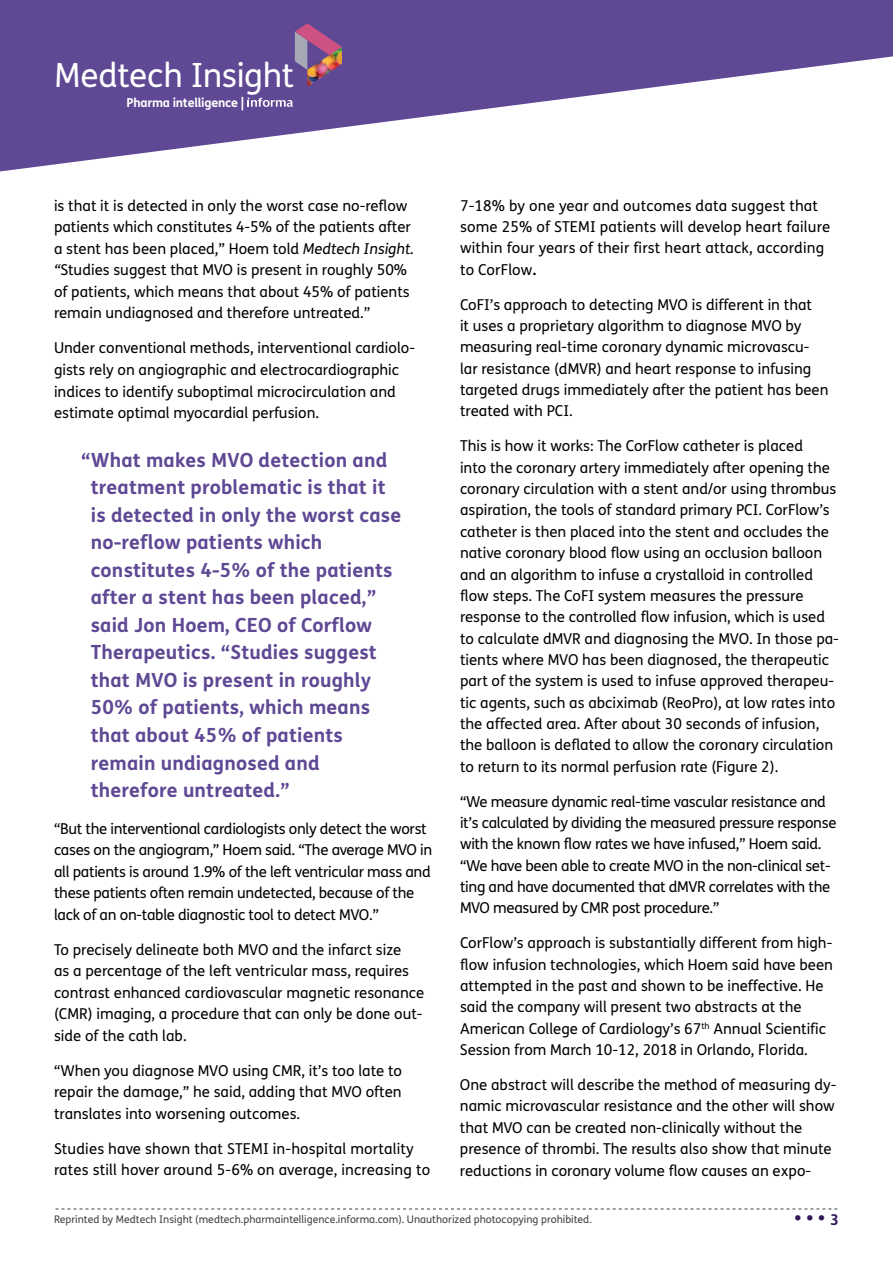
<style>
.page{position:relative;width:893px;height:1263px;background:#fff}
.page>*{position:absolute;margin:0;border:0;box-sizing:border-box;transform-origin:0 0}
.t1{font:33.45px "FS Me";letter-spacing:-.01em;color:#fff}
.t2{font:700 19.5px/27.6px "FS Me";letter-spacing:.01em;color:#5f4894}
.t3{font:700 19.5px "FS Me";color:#32195c}
.t4{font:15px/21.3px "FS Me";color:#000}
.t5{font:15px/21.3px "FS Me";letter-spacing:-.02em;color:#000}
.t6{font:700 12.45px "FS Me";letter-spacing:-.02em;color:#fff}
.t7{font:10.5px "FS Me";color:#414042}
.s1{font-style:italic}
.s2{font-weight:700}
.s3{font-size:15px}
</style>
<div class="page">
<svg style="left:55px;top:1208px;width:782px;height:1px"></svg>
<svg style="left:0;top:0;width:893px;height:172px;fill:#5f4894"></svg>
<img style="left:307px;top:70px;width:35px;height:17px">
<svg style="left:248px;top:98px;width:45px;height:9px"></svg>
<svg style="left:295px;top:23px;width:47px;height:47px"></svg>
<h1 class="t1" style="left:55px;top:52px;width:241px">Medtech Insight</h1>
<p class="t6" style="left:127px;top:92px;width:119px">Pharma intelligence |</p>
<p class="t4" style="left:54px;top:194px;width:362px">is that it is detected in only the worst case no-reflow patients which constitutes 4-5% of the patients after a stent has been placed,” Hoem told <span class="s1">Medtech Insight. “</span>Studies suggest that MVO is present in roughly 50% of patients, which means that about 45% of patients remain undiagnosed and therefore untreated.”</p>
<p class="t4" style="left:54px;top:337px;width:363px">Under conventional methods, interventional cardiolo&shy;gists rely on angiographic and electrocardiographic indices to identify suboptimal microcirculation and estimate optimal myocardial perfusion.</p>
<p class="t2" style="left:91px;top:445px;width:312px;text-indent:-10px">“What makes MVO detection and treatment problematic is that it is detected in only the worst case no-reflow patients which constitutes 4-5% of the patients after a stent has been placed,” said Jon Hoem, CEO of Corflow<br>Therapeutics. “Studies suggest that MVO is present in roughly<br>50% of patients, which means that about 45% of patients remain undiagnosed and therefore untreated.”</p>
<p class="t5" style="left:54px;top:817px;width:380px">“But the interventional cardiologists only detect the worst cases on the angiogram,” Hoem said. “The average MVO in all patients is around 1.9% of the left ventricular mass and these patients often remain undetected, because of the lack of an on-table diagnostic tool to detect MVO.”</p>
<p class="t4" style="left:54px;top:938px;width:372px">To precisely delineate both MVO and the infarct size<br>as a percentage of the left ventricular mass, requires contrast enhanced cardiovascular magnetic resonance (CMR) imaging, a procedure that can only be done out&shy;side of the cath lab.</p>
<p class="t4" style="left:54px;top:1059px;width:350px;text-align:justify">“When you diagnose MVO using CMR, it’s too late to repair the damage,” he said, adding that MVO often translates into worsening outcomes.</p>
<p class="t4" style="left:54px;top:1137px;width:378px">Studies have shown that STEMI in-hospital mortality rates still hover around 5-6% on average, increasing to</p>
<p class="t4" style="left:460px;top:194px;width:372px">7-18% by one year and outcomes data suggest that some 25% of STEMI patients will develop heart failure within four years of their first heart attack, according to CorFlow<span class="s2">.</span></p>
<p class="t4" style="left:460px;top:293px;width:370px">CoFI’s approach to detecting MVO is different in that<br>it uses a proprietary algorithm to diagnose MVO by measuring real-time coronary dynamic microvascu&shy;lar resistance (dMVR) and heart response to infusing targeted drugs immediately after the patient has been treated with PCI.</p>
<p class="t4" style="left:460px;top:435px;width:380px">This is how it works: The CorFlow catheter is placed<br>into the coronary artery immediately after opening the coronary circulation with a stent and/or using thrombus aspiration, the tools of standard primary PCI. CorFlow’s catheter is then placed into the stent and occludes the native coronary blood flow using an occlusion balloon and an algorithm to infuse a crystalloid in controlled flow steps. The CoFI system measures the pressure response to the controlled flow infusion, which is used to calculate dMVR and diagnosing the MVO. In those pa&shy;tients where MVO has been diagnosed, the therapeutic part of the system is used to infuse approved therapeu&shy;tic agents, such as abciximab (ReoPro), at low rates into the affected area. After about 30 seconds of infusion, the balloon is deflated to allow the coronary circulation to return to its normal perfusion rate (Figure 2).</p>
<p class="t5" style="left:460px;top:790px;width:378px">“We measure dynamic real-time vascular resistance and it’s calculated by dividing the measured pressure response with the known flow rates we have infused,” Hoem said. “We have been able to create MVO in the non-clinical set&shy;ting and have documented that dMVR correlates with the MVO measured by CMR post procedure.”</p>
<p class="t4" style="left:460px;top:932px;width:374px">CorFlow’s approach is substantially different from high&shy;flow infusion technologies, which Hoem said have been attempted in the past and shown to be ineffective. He said the company will present two abstracts at the American College of Cardiology’s 67<sup>th</sup> Annual Scientific Session from March 10-12, 2018 in Orlando, Florida.</p>
<p class="t4" style="left:460px;top:1074px;width:378px">One abstract will describe the method of measuring dy&shy;namic microvascular resistance and the other will show that MVO can be created non-clinically without the presence of thrombi. The results also show that minute reductions in coronary volume flow causes an expo-</p>
<p class="t7" style="left:54px;top:1212px;width:539px">Reprinted by Medtech Insight (medtech.pharmaintelligence.informa.com). Unauthorized photocopying prohibited.</p>
<h2 class="t3" style="left:794px;top:1203px;width:46px">• • • <span class="s3">3</span></h2>
</div>
